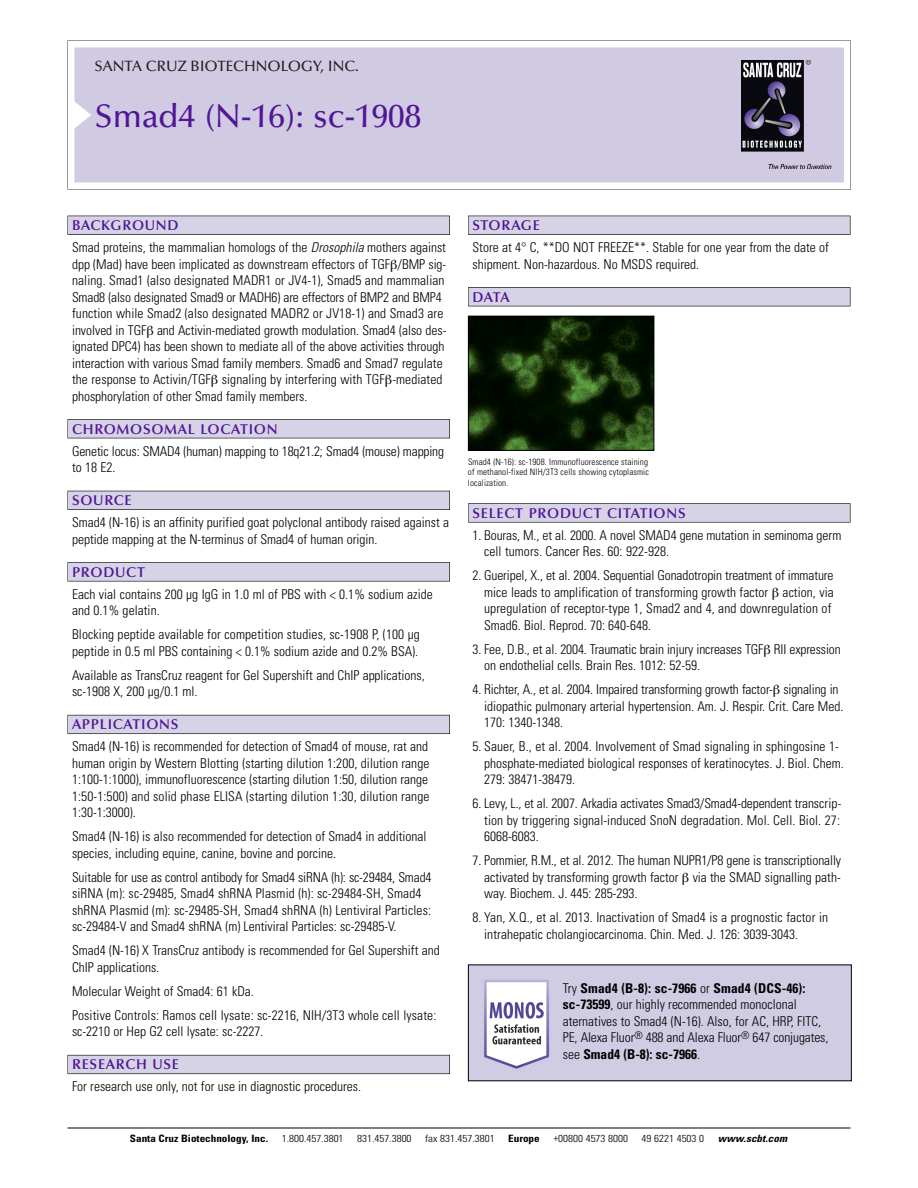
<style>
.page{position:relative;width:918px;height:1188px;background:#fff}
.page>*{position:absolute;margin:0;border:0;box-sizing:border-box;transform-origin:0 0}
.t1{font:500 33px "Optima";color:#511695}
.t2{font:500 15px "Optima";color:#231f20}
.t3{font:600 14.25px "Optima";letter-spacing:.05em;color:#511695}
.t4{font:300 condensed 13.5px/16.5px "Univers";color:#000}
.t5{font:300 condensed 10.2px "Univers";color:#000;scale:1.1 1}
.t6{font:700 condensed 10.2px "Univers";color:#000;scale:1.1 1}
.t7{font:italic 700 condensed 10.2px "Univers";letter-spacing:.005em;color:#000;scale:1.1 1}
.t8{font:300 condensed 9px/10.5px "Univers";letter-spacing:.015em;color:#000;text-align:justify}
.s1{font-style:italic}
.s2{font-weight:700}
</style>
<div class="page">
<svg style="left:68px;top:40px;width:783px;height:149px"></svg>
<div style="left:74px;top:47px;width:770px;height:135px;background:#d1cae3"></div>
<img style="left:741px;top:60px;width:90px;height:108px">
<div style="left:68px;top:216px;width:382px;height:19px;background:#525155"></div>
<div style="left:68px;top:216px;width:381px;height:18px;background:#d7d3e7"></div>
<div style="left:68px;top:419px;width:382px;height:19px;background:#525155"></div>
<div style="left:68px;top:420px;width:381px;height:18px;background:#d7d3e7"></div>
<div style="left:68px;top:491px;width:382px;height:19px;background:#525158"></div>
<div style="left:68px;top:491px;width:381px;height:18px;background:#d7d3e7"></div>
<div style="left:68px;top:562px;width:382px;height:19px;background:#575759"></div>
<div style="left:68px;top:563px;width:381px;height:18px;background:#d7d3e7"></div>
<div style="left:68px;top:715px;width:382px;height:19px;background:#5b5a62"></div>
<div style="left:68px;top:715px;width:381px;height:18px;background:#d7d3e7"></div>
<div style="left:68px;top:1055px;width:382px;height:19px;background:#66646e"></div>
<div style="left:68px;top:1055px;width:381px;height:18px;background:#d7d3e7"></div>
<div style="left:468px;top:216px;width:382px;height:19px;background:#525155"></div>
<div style="left:468px;top:216px;width:382px;height:18px;background:#d7d3e7"></div>
<div style="left:468px;top:287px;width:382px;height:19px;background:#525155"></div>
<div style="left:468px;top:288px;width:382px;height:18px;background:#d7d3e7"></div>
<svg style="left:468px;top:503px;width:382px;height:20px"></svg>
<div style="left:468px;top:504px;width:382px;height:18px;background:#d7d3e7"></div>
<hr style="left:68px;top:1128px;width:782px;height:1px;background:#000">
<img style="left:470px;top:318px;width:182px;height:131px">
<div style="left:468px;top:316px;width:186px;height:135px;border:1px solid #000"></div>
<img style="left:470px;top:966px;width:380px;height:113px">
<p class="t2" style="left:94px;top:61px;width:266px">SANTA CRUZ BIOTECHNOLOGY, INC.</p>
<h1 class="t1" style="left:94px;top:103px;width:328px">Smad4 (N-16): sc-1908</h1>
<p class="t3" style="left:72px;top:219px;width:108px">BACKGROUND</p>
<p class="t4" style="left:72px;top:240px;width:376px">Smad proteins, the mammalian homologs of the <span class="s1">Drosophila</span> mothers against dpp (Mad) have been implicated as downstream effectors of TGF /BMP sig&shy;naling. Smad1 (also designated MADR1 or JV4-1), Smad5 and mammalian Smad8 (also designated Smad9 or MADH6) are effectors of BMP2 and BMP4 function while Smad2 (also designated MADR2 or JV18-1) and Smad3 are involved in TGF and Activin-mediated growth modulation. Smad4 (also des&shy;ignated DPC4) has been shown to mediate all of the above activities through interaction with various Smad family members. Smad6 and Smad7 regulate the response to Activin/TGF signaling by interfering with TGF -mediated phosphorylation of other Smad family members.</p>
<p class="t3" style="left:72px;top:423px;width:207px">CHROMOSOMAL LOCATION</p>
<p class="t4" style="left:72px;top:444px;width:374px">Genetic locus: SMAD4 (human) mapping to 18q21.2; Smad4 (mouse) mapping to 18 E2.</p>
<p class="t3" style="left:72px;top:495px;width:61px">SOURCE</p>
<p class="t4" style="left:72px;top:515px;width:379px">Smad4 (N-16) is an affinity purified goat polyclonal antibody raised against a peptide mapping at the N-terminus of Smad4 of human origin.</p>
<p class="t3" style="left:72px;top:566px;width:74px">PRODUCT</p>
<p class="t4" style="left:72px;top:587px;width:362px">Each vial contains 200 µg IgG in 1.0 ml of PBS with &lt; 0.1% sodium azide and 0.1% gelatin.</p>
<p class="t4" style="left:72px;top:627px;width:349px">Blocking peptide available for competition studies, sc-1908 P, (100 µg peptide in 0.5 ml PBS containing &lt; 0.1% sodium azide and 0.2% BSA).</p>
<p class="t4" style="left:72px;top:668px;width:354px">Available as TransCruz reagent for Gel Supershift and ChIP applications, sc-1908 X, 200 µg/0.1 ml.</p>
<p class="t3" style="left:72px;top:719px;width:108px">APPLICATIONS</p>
<p class="t4" style="left:72px;top:739px;width:359px;text-align:justify">Smad4 (N-16) is recommended for detection of Smad4 of mouse, rat and human origin by Western Blotting (starting dilution 1:200, dilution range 1:100-1:1000), immunofluorescence (starting dilution 1:50, dilution range 1:50-1:500) and solid phase ELISA (starting dilution 1:30, dilution range 1:30-1:3000).</p>
<p class="t4" style="left:72px;top:829px;width:356px">Smad4 (N-16) is also recommended for detection of Smad4 in additional species, including equine, canine, bovine and porcine.</p>
<p class="t4" style="left:72px;top:870px;width:361px">Suitable for use as control antibody for Smad4 siRNA (h): sc-29484, Smad4 siRNA (m): sc-29485, Smad4 shRNA Plasmid (h): sc-29484-SH, Smad4 shRNA Plasmid (m): sc-29485-SH, Smad4 shRNA (h) Lentiviral Particles: sc-29484-V and Smad4 shRNA (m) Lentiviral Particles: sc-29485-V.</p>
<p class="t4" style="left:72px;top:943px;width:369px">Smad4 (N-16) X TransCruz antibody is recommended for Gel Supershift and<br>ChIP applications.</p>
<p class="t4" style="left:72px;top:980px;width:366px;line-height:24px">Molecular Weight of Smad4: 61 kDa.<br>Positive Controls: Ramos cell lysate: sc-2216, NIH/3T3 whole cell lysate:</p>
<p class="t4" style="left:72px;top:1024px;width:193px">sc-2210 or Hep G2 cell lysate: sc-2227.</p>
<p class="t3" style="left:72px;top:1059px;width:109px">RESEARCH USE</p>
<p class="t4" style="left:72px;top:1079px;width:290px">For research use only, not for use in diagnostic procedures.</p>
<p class="t3" style="left:473px;top:219px;width:69px">STORAGE</p>
<p class="t4" style="left:473px;top:240px;width:358px">Store at 4° C, **DO NOT FREEZE**. Stable for one year from the date of shipment. Non-hazardous. No MSDS required.</p>
<p class="t3" style="left:473px;top:291px;width:39px">DATA</p>
<p class="t8" style="left:468px;top:457px;width:182px">Smad4 (N-16): sc-1908. Immunofluorescence staining of methanol-fixed NIH/3T3 cells showing cytoplasmic localization.</p>
<p class="t3" style="left:473px;top:507px;width:215px">SELECT PRODUCT CITATIONS</p>
<p class="t4" style="left:484px;top:528px;width:359px;text-indent:-12px">1. Bouras, M., et al. 2000. A novel SMAD4 gene mutation in seminoma germ cell tumors. Cancer Res. 60: 922-928.</p>
<p class="t4" style="left:484px;top:568px;width:351px;text-indent:-12px">2. Gueripel, X., et al. 2004. Sequential Gonadotropin treatment of immature mice leads to amplification of transforming growth factor action, via upregulation of receptor-type 1, Smad2 and 4, and downregulation of Smad6. Biol. Reprod. 70: 640-648.</p>
<p class="t4" style="left:484px;top:642px;width:358px;text-indent:-12px">3. Fee, D.B., et al. 2004. Traumatic brain injury increases TGF RII expression on endothelial cells. Brain Res. 1012: 52-59.</p>
<p class="t4" style="left:484px;top:682px;width:361px;text-indent:-12px">4. Richter, A., et al. 2004. Impaired transforming growth factor- signaling in idiopathic pulmonary arterial hypertension. Am. J. Respir. Crit. Care Med.<br>170: 1340-1348.</p>
<p class="t4" style="left:484px;top:739px;width:361px;text-indent:-12px">5. Sauer, B., et al. 2004. Involvement of Smad signaling in sphingosine 1- phosphate-mediated biological responses of keratinocytes. J. Biol. Chem.<br>279: 38471-38479.</p>
<p class="t4" style="left:484px;top:796px;width:359px;text-align:justify;text-indent:-12px">6. Levy, L., et al. 2007. Arkadia activates Smad3/Smad4-dependent transcrip&shy;tion by triggering signal-induced SnoN degradation. Mol. Cell. Biol. 27:<br>6068-6083.</p>
<p class="t4" style="left:484px;top:853px;width:358px;text-align:justify;text-indent:-12px">7. Pommier, R.M., et al. 2012. The human NUPR1/P8 gene is transcriptionally activated by transforming growth factor via the SMAD signalling path&shy;way. Biochem. J. 445: 285-293.</p>
<p class="t4" style="left:484px;top:910px;width:345px;text-indent:-12px">8. Yan, X.Q., et al. 2013. Inactivation of Smad4 is a prognostic factor in intrahepatic cholangiocarcinoma. Chin. Med. J. 126: 3039-3043.</p>
<p class="t4" style="left:563px;top:981px;width:267px">Try <span class="s2">Smad4 (B-8): sc-7966</span> or <span class="s2">Smad4 (DCS-46): sc-73599</span>, our highly recommended monoclonal aternatives to Smad4 (N-16). Also, for AC, HRP, FITC, PE, Alexa Fluor<sup>®</sup> 488 and Alexa Fluor<sup>®</sup> 647 conjugates, see <span class="s2">Smad4 (B-8): sc-7966</span>.</p>
<p class="t6" style="left:130px;top:1135px;width:127px">Santa Cruz Biotechnology, Inc.</p>
<p class="t5" style="left:282px;top:1135px;width:58px">1.800.457.3801</p>
<p class="t5" style="left:357px;top:1135px;width:51px">831.457.3800</p>
<p class="t5" style="left:425px;top:1135px;width:65px">fax 831.457.3801</p>
<p class="t6" style="left:508px;top:1135px;width:30px">Europe</p>
<p class="t5" style="left:553px;top:1135px;width:69px">+00800 4573 8000</p>
<p class="t5" style="left:642px;top:1135px;width:58px">49 6221 4503 0</p>
<p class="t7" style="left:718px;top:1135px;width:64px">www.scbt.com</p>
</div>
